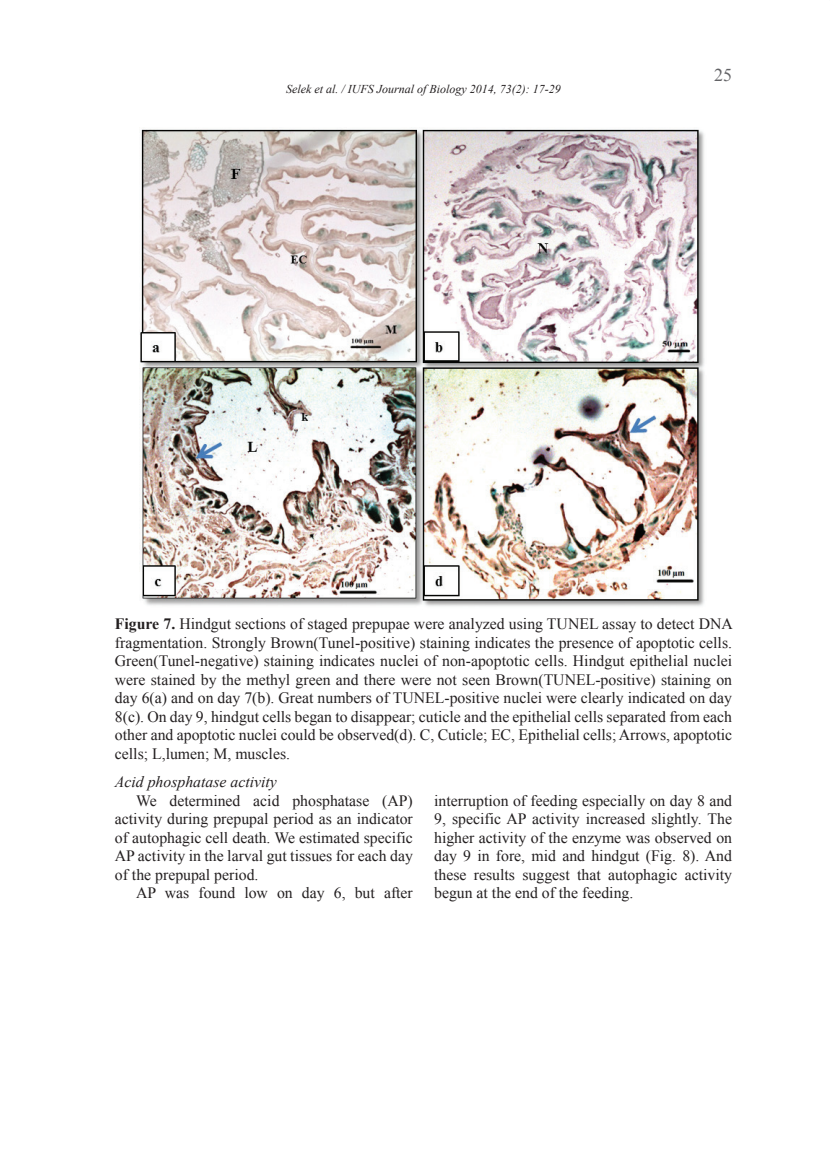
<style>
.page{position:relative;width:830px;height:1149px;background:#fff}
.page>*{position:absolute;margin:0;border:0;box-sizing:border-box;transform-origin:0 0}
.t1{font:18px "Times New Roman";color:#636366}
._08_Figure{font:15.75px/18.5px "Times New Roman";color:#231f20;text-align:justify}
._04_Gövde{font:15.75px/18.6px "Times New Roman";color:#231f20;text-align:justify}
._04_Gövde-2{font:italic 15.75px "Times New Roman";color:#231f20}
.t2{font:italic 12px "Times New Roman";color:#231f20}
.s1{font-weight:700}
</style>
<div class="page">
<img style="left:140px;top:129px;width:565px;height:477px">
<p class="t2" style="left:286px;top:81px;width:276px">Selek et al. / IUFS Journal of Biology 2014, 73(2): 17-29</p>
<p class="t1" style="left:713px;top:62px;width:19px">25</p>
<p class="_08_Figure" style="left:115px;top:614px;width:619px"><span class="s1">Figure 7.</span> Hindgut sections of staged prepupae were analyzed using TUNEL assay to detect DNA fragmentation. Strongly Brown(Tunel-positive) staining indicates the presence of apoptotic cells.<br>Green(Tunel-negative) staining indicates nuclei of non-apoptotic cells. Hindgut epithelial nuclei were stained by the methyl green and there were not seen Brown(TUNEL-positive) staining on day 6(a) and on day 7(b). Great numbers of TUNEL-positive nuclei were clearly indicated on day 8(c). On day 9, hindgut cells began to disappear; cuticle and the epithelial cells separated from each other and apoptotic nuclei could be observed(d). C, Cuticle; EC, Epithelial cells; Arrows, apoptotic cells; L,lumen; M, muscles.</p>
<p class="_04_Gövde-2" style="left:115px;top:770px;width:163px">Acid phosphatase activity</p>
<p class="_04_Gövde" style="left:115px;top:790px;width:299px;text-indent:21px">We determined acid phosphatase (AP) activity during prepupal period as an indicator of autophagic cell death. We estimated specific AP activity in the larval gut tissues for each day of the prepupal period.</p>
<p class="_04_Gövde" style="left:136px;top:883px;width:278px">AP was found low on day 6, but after</p>
<p class="_04_Gövde" style="left:434px;top:790px;width:299px">interruption of feeding especially on day 8 and 9, specific AP activity increased slightly. The higher activity of the enzyme was observed on day 9 in fore, mid and hindgut (Fig. 8). And these results suggest that autophagic activity begun at the end of the feeding.</p>
</div>
